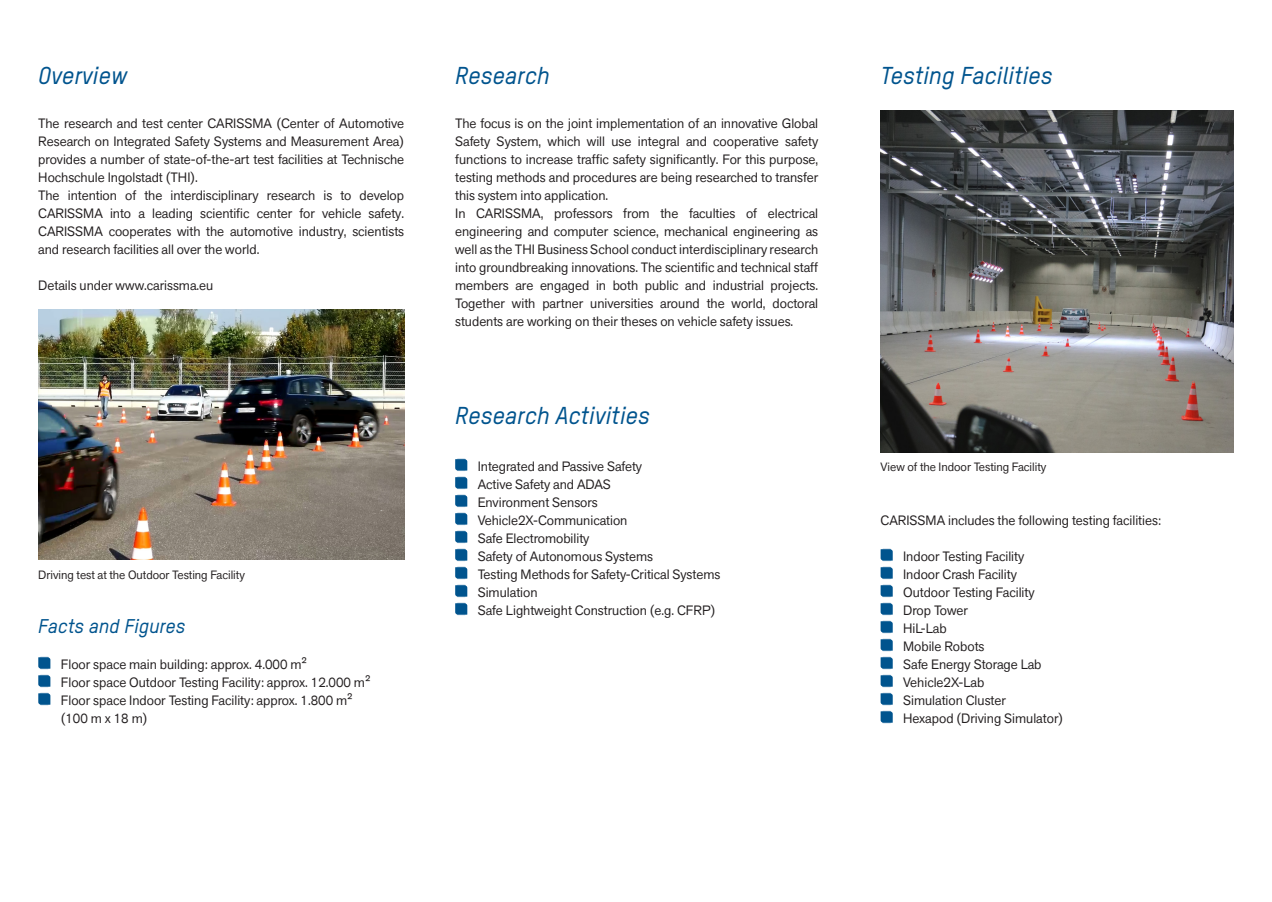
<style>
.page{position:relative;width:1272px;height:902px;background:#fff}
.page>*{position:absolute;margin:0;border:0;box-sizing:border-box;transform-origin:0 0}
.Headline_oben{font:italic 500 24px "TSTAR";color:#00548e}
.Headline_im_Text{font:italic 500 19.5px "TSTAR";color:#00548e}
.Fließtext{font:13.5px/18px "Akzid Grtsk Next";color:#231f20;text-align:justify}
.Fließtext-2{font:12px "Akzid Grtsk Next";color:#231f20}
</style>
<div class="page">
<img style="left:880px;top:111px;width:353px;height:341px">
<svg style="left:880px;top:549px;width:12px;height:11px"></svg>
<svg style="left:880px;top:567px;width:12px;height:11px"></svg>
<svg style="left:880px;top:585px;width:12px;height:11px"></svg>
<svg style="left:880px;top:603px;width:12px;height:11px"></svg>
<svg style="left:880px;top:621px;width:12px;height:11px"></svg>
<svg style="left:880px;top:639px;width:12px;height:11px"></svg>
<svg style="left:880px;top:657px;width:12px;height:11px"></svg>
<svg style="left:880px;top:675px;width:12px;height:11px"></svg>
<svg style="left:880px;top:693px;width:12px;height:11px"></svg>
<svg style="left:880px;top:711px;width:12px;height:11px"></svg>
<svg style="left:455px;top:459px;width:12px;height:11px"></svg>
<svg style="left:455px;top:477px;width:12px;height:11px"></svg>
<svg style="left:455px;top:495px;width:12px;height:11px"></svg>
<svg style="left:455px;top:513px;width:12px;height:11px"></svg>
<svg style="left:455px;top:531px;width:12px;height:11px"></svg>
<svg style="left:455px;top:549px;width:12px;height:11px"></svg>
<svg style="left:455px;top:567px;width:12px;height:11px"></svg>
<svg style="left:455px;top:585px;width:12px;height:11px"></svg>
<svg style="left:455px;top:603px;width:12px;height:11px"></svg>
<svg style="left:38px;top:657px;width:12px;height:11px"></svg>
<svg style="left:38px;top:675px;width:12px;height:11px"></svg>
<svg style="left:38px;top:693px;width:12px;height:11px"></svg>
<img style="left:38px;top:309px;width:366px;height:250px">
<p class="Headline_oben" style="left:38px;top:61px;width:91px">Overview</p>
<p class="Fließtext" style="left:38px;top:114px;width:367px">The research and test center CARISSMA (Center of Automotive Research on Integrated Safety Systems and Measurement Area) provides a number of state-of-the-art test facilities at Technische Hochschule Ingolstadt (THI).</p>
<p class="Fließtext" style="left:38px;top:186px;width:367px">The intention of the interdisciplinary research is to develop CARISSMA into a leading scientific center for vehicle safety.<br>CARISSMA cooperates with the automotive industry, scientists and research facilities all over the world.</p>
<p class="Fließtext" style="left:38px;top:276px;width:177px">Details under www.carissma.eu</p>
<p class="Fließtext-2" style="left:38px;top:566px;width:208px">Driving test at the Outdoor Testing Facility</p>
<p class="Headline_im_Text" style="left:38px;top:614px;width:148px">Facts and Figures</p>
<p class="Fließtext" style="left:61px;top:654px;width:248px">Floor space main building: approx. 4.000 m²</p>
<p class="Fließtext" style="left:61px;top:672px;width:311px">Floor space Outdoor Testing Facility: approx. 12.000 m²</p>
<p class="Fließtext" style="left:61px;top:690px;width:293px">Floor space Indoor Testing Facility: approx. 1.800 m² (100 m x 18 m)</p>
<p class="Headline_oben" style="left:455px;top:60px;width:96px">Research</p>
<p class="Fließtext" style="left:455px;top:114px;width:364px">The focus is on the joint implementation of an innovative Global Safety System, which will use integral and cooperative safety functions to increase traffic safety significantly. For this purpose, testing methods and procedures are being researched to transfer this system into application.</p>
<p class="Fließtext" style="left:455px;top:204px;width:364px">In CARISSMA, professors from the faculties of electrical engineering and computer science, mechanical engineering as well as the THI Business School conduct interdisciplinary research into groundbreaking innovations. The scientific and technical staff members are engaged in both public and industrial projects.<br>Together with partner universities around the world, doctoral students are working on their theses on vehicle safety issues.</p>
<p class="Headline_oben" style="left:455px;top:401px;width:196px">Research Activities</p>
<p class="Fließtext" style="left:477px;top:456px;width:166px">Integrated and Passive Safety</p>
<p class="Fließtext" style="left:477px;top:474px;width:135px">Active Safety and ADAS</p>
<p class="Fließtext" style="left:477px;top:492px;width:121px">Environment Sensors</p>
<p class="Fließtext" style="left:477px;top:510px;width:151px">Vehicle2X-Communication</p>
<p class="Fließtext" style="left:477px;top:528px;width:113px">Safe Electromobility</p>
<p class="Fließtext" style="left:477px;top:546px;width:244px">Safety of Autonomous Systems<br>Testing Methods for Safety-Critical Systems</p>
<p class="Fließtext" style="left:477px;top:582px;width:61px">Simulation</p>
<p class="Fließtext" style="left:477px;top:600px;width:239px">Safe Lightweight Construction (e.g. CFRP)</p>
<p class="Headline_oben" style="left:880px;top:61px;width:173px">Testing Facilities</p>
<p class="Fließtext-2" style="left:880px;top:458px;width:167px">View of the Indoor Testing Facility</p>
<p class="Fließtext" style="left:880px;top:510px;width:282px">CARISSMA includes the following testing facilities:</p>
<p class="Fließtext" style="left:903px;top:546px;width:123px">Indoor Testing Facility<br>Indoor Crash Facility</p>
<p class="Fließtext" style="left:903px;top:582px;width:133px">Outdoor Testing Facility</p>
<p class="Fließtext" style="left:903px;top:600px;width:66px">Drop Tower</p>
<p class="Fließtext" style="left:903px;top:618px;width:45px">HiL-Lab</p>
<p class="Fließtext" style="left:903px;top:636px;width:83px">Mobile Robots</p>
<p class="Fließtext" style="left:903px;top:654px;width:140px">Safe Energy Storage Lab</p>
<p class="Fließtext" style="left:903px;top:672px;width:83px">Vehicle2X-Lab</p>
<p class="Fließtext" style="left:903px;top:690px;width:104px">Simulation Cluster</p>
<p class="Fließtext" style="left:903px;top:708px;width:161px">Hexapod (Driving Simulator)</p>
</div>
